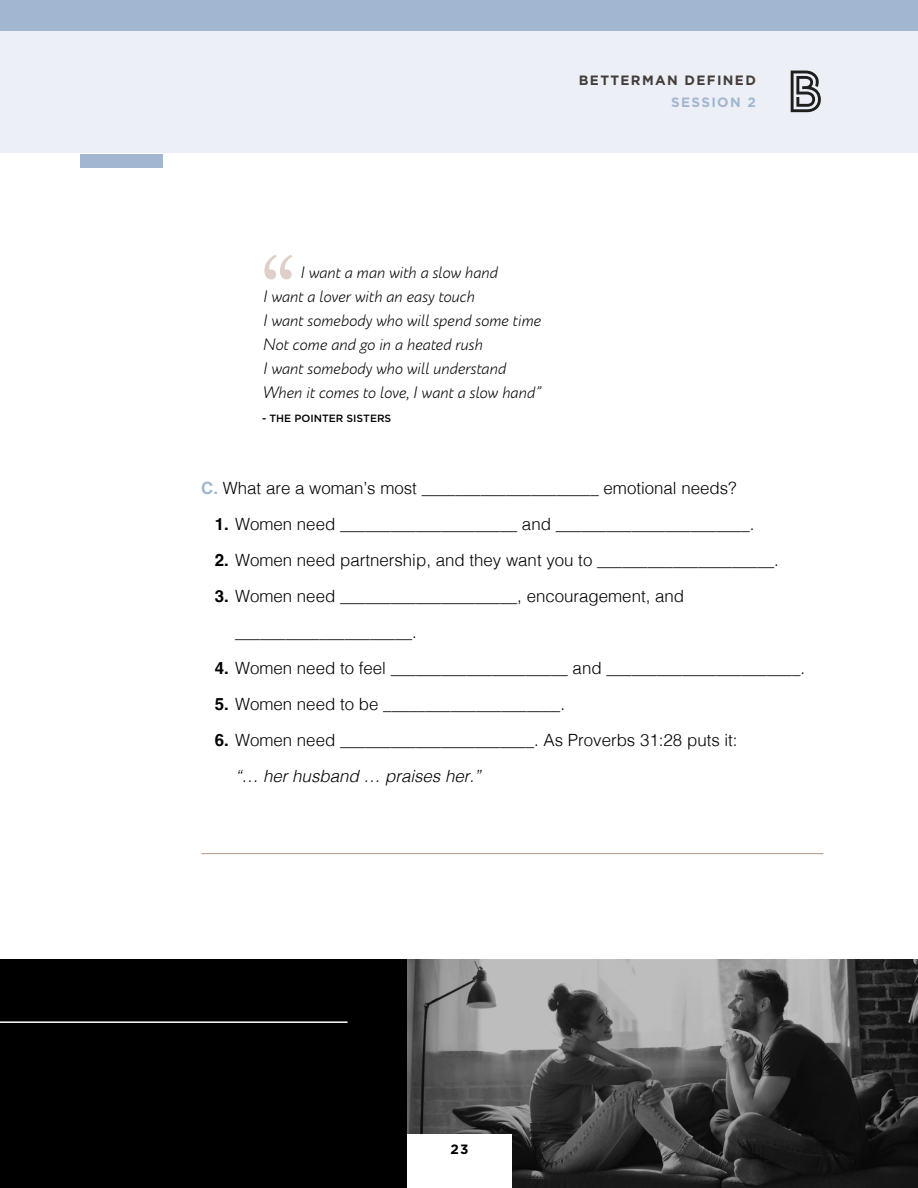
<style>
.page{position:relative;width:918px;height:1188px;background:#fff}
.page>*{position:absolute;margin:0;border:0;box-sizing:border-box;transform-origin:0 0}
.t1{font:86.4px "Hoefler Text";color:#ded0c8}
.t2{font:300 16.8px/36px "Helvetica";color:#000}
.t3{font:italic 300 16.5px/24px "Circe";color:#000}
.t4{font:700 13.5px "Gotham";letter-spacing:.1em;color:#423d3b}
.t5{font:700 13.5px "Gotham";letter-spacing:.1em;color:#a2b6d1}
.t6{font:700 13.5px "Gotham";color:#000}
.t7{font:500 10.5px "Gotham";color:#000}
.s1{font-weight:700;color:#a2b6d1}
.s2{font-weight:700}
.s3{font-style:italic}
</style>
<div class="page">
<div style="left:80px;top:154px;width:82px;height:14px;background:#a2b6d1"></div>
<div style="left:0;top:959px;width:407px;height:229px;background:#000"></div>
<hr style="left:0;top:1021px;width:348px;height:2px;background:#fff">
<img style="left:407px;top:959px;width:511px;height:229px">
<div style="left:0;top:0;width:918px;height:153px;background:#ecf0f6"></div>
<svg style="left:791px;top:71px;width:30px;height:41px"></svg>
<div style="left:0;top:0;width:918px;height:30px;background:#a2b6d1"></div>
<hr style="left:201px;top:853px;width:622px;height:1px;background:#bca192">
<div style="left:407px;top:1134px;width:105px;height:54px;background:#fff"></div>
<p class="t4" style="left:579px;top:71px;width:179px">BETTERMAN DEFINED</p>
<p class="t5" style="left:671px;top:93px;width:86px">SESSION 2</p>
<h1 class="t1" style="left:262px;top:236px;width:35px">“</h1>
<p class="t3" style="left:262px;top:261px;width:280px;text-indent:37px">I want a man with a slow hand<br>I want a lover with an easy touch<br>I want somebody who will spend some time Not come and go in a heated rush<br>I want somebody who will understand When it comes to love, I want a slow hand”</p>
<p class="t7" style="left:262px;top:412px;width:131px">- THE POINTER SISTERS</p>
<p class="t2" style="left:201px;top:469px;width:537px"><span class="s1">C.</span> What are a woman’s most _____________________ emotional needs?</p>
<p class="t2" style="left:215px;top:505px;width:541px"><span class="s2">1.</span> Women need _____________________ and _______________________.</p>
<p class="t2" style="left:215px;top:541px;width:566px"><span class="s2">2.</span> Women need partnership, and they want you to _____________________.</p>
<p class="t2" style="left:235px;top:577px;width:451px;text-indent:-20px"><span class="s2">3.</span> Women need _____________________, encouragement, and _____________________.</p>
<p class="t2" style="left:215px;top:649px;width:592px"><span class="s2">4.</span> Women need to feel _____________________ and _______________________.</p>
<p class="t2" style="left:215px;top:685px;width:352px"><span class="s2">5.</span> Women need to be _____________________.</p>
<p class="t2" style="left:235px;top:721px;width:504px;text-indent:-20px"><span class="s2">6.</span> Women need _______________________. As Proverbs 31:28 puts it: <span class="s3">“… her husband … praises her.”</span></p>
<p class="t6" style="left:450px;top:1140px;width:20px">23</p>
</div>
